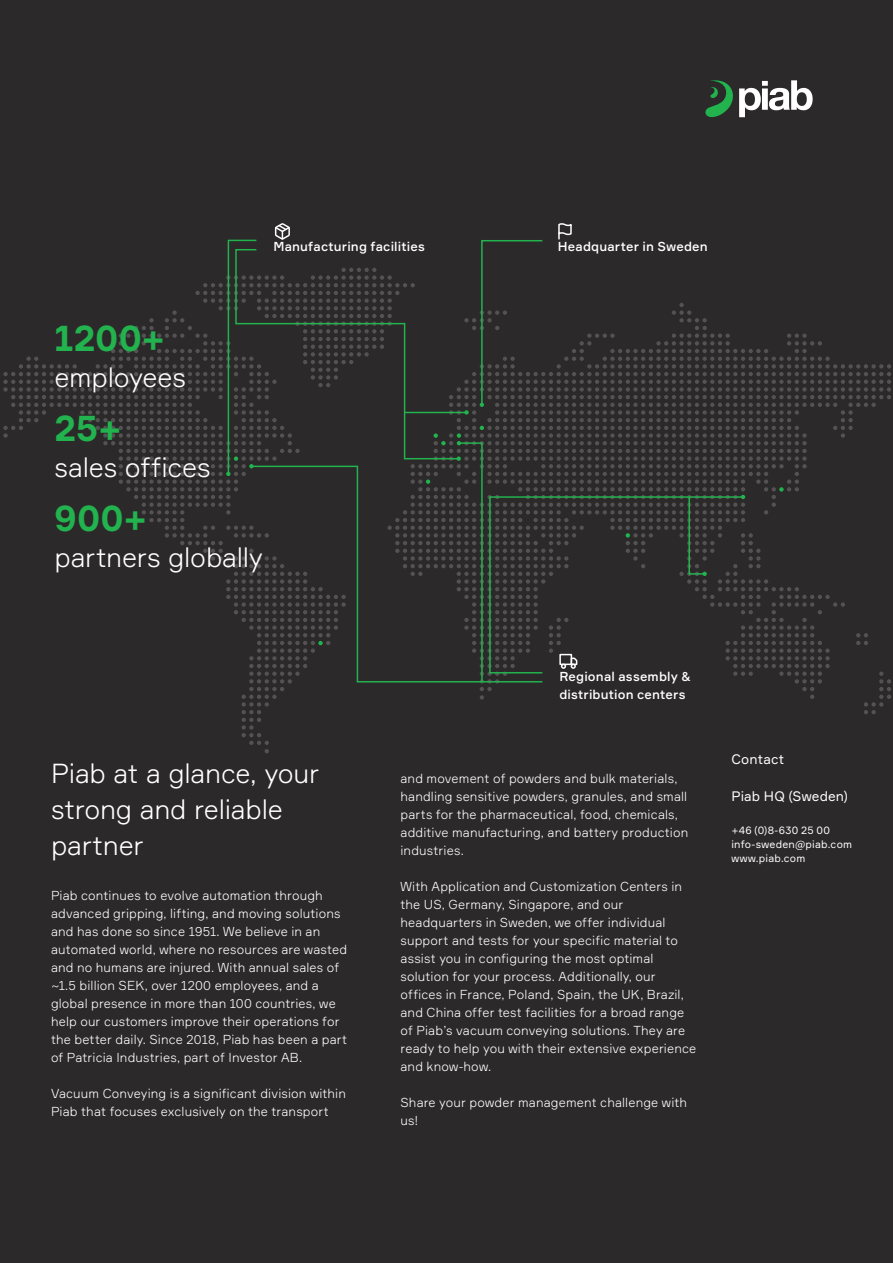
<style>
.page{position:relative;width:893px;height:1263px;background:#2b292a}
.page>*{position:absolute;margin:0;border:0;box-sizing:border-box;transform-origin:0 0}
._24_30_Pre-header_green{font:700 36px "Formular";letter-spacing:.005em;color:#22b24e}
.Body{font:300 27px/36px "Formular";letter-spacing:-.005em;color:#fff}
._24_30_Header{font:300 27px "Formular";letter-spacing:-.005em;color:#fff}
.Body_title{font:13.5px "Formular";letter-spacing:.01em;color:#fff}
.Body-2{font:300 12.75px/18px "Formular";letter-spacing:.01em;color:#fff}
.Body-3{font:500 12.75px "Formular";letter-spacing:.015em;color:#fff}
.Small_body{font:10.5px "Formular";letter-spacing:.02em;color:#fff}
</style>
<div class="page">
<svg style="left:705px;top:80px;width:108px;height:38px"></svg>
<svg style="left:3px;top:223px;width:888px;height:530px"></svg>
<p class="Body-3" style="left:273px;top:239px;width:153px">Manufacturing facilities</p>
<p class="Body-3" style="left:558px;top:239px;width:151px">Headquarter in Sweden</p>
<p class="_24_30_Pre-header_green" style="left:54px;top:316px;width:113px">1200+</p>
<p class="_24_30_Header" style="left:54px;top:361px;width:133px">employees</p>
<p class="_24_30_Pre-header_green" style="left:54px;top:406px;width:69px">25+</p>
<p class="_24_30_Header" style="left:54px;top:451px;width:158px">sales offices</p>
<p class="_24_30_Pre-header_green" style="left:54px;top:496px;width:94px">900+</p>
<p class="_24_30_Header" style="left:54px;top:541px;width:210px">partners globally</p>
<p class="Body" style="left:51px;top:755px;width:270px">Piab at a glance, your strong and reliable partner</p>
<p class="Body-2" style="left:51px;top:886px;width:298px">Piab continues to evolve automation through advanced gripping, lifting, and moving solutions and has done so since 1951. We believe in an automated world, where no resources are wasted and no humans are injured. With annual sales of ~1.5 billion SEK, over 1200 employees, and a global presence in more than 100 countries, we help our customers improve their operations for the better daily. Since 2018, Piab has been a part of Patricia Industries, part of Investor AB.</p>
<p class="Body-2" style="left:51px;top:1084px;width:296px">Vacuum Conveying is a significant division within<br>Piab that focuses exclusively on the transport</p>
<p class="Body-3" style="left:559px;top:668px;width:133px">Regional assembly &amp;</p>
<p class="Body-3" style="left:559px;top:686px;width:128px">distribution centers</p>
<p class="Body-2" style="left:400px;top:769px;width:289px">and movement of powders and bulk materials, handling sensitive powders, granules, and small parts for the pharmaceutical, food, chemicals, additive manufacturing, and battery production industries.</p>
<p class="Body-2" style="left:400px;top:877px;width:297px">With Application and Customization Centers in the US, Germany, Singapore, and our headquarters in Sweden, we offer individual support and tests for your specific material to assist you in configuring the most optimal solution for your process. Additionally, our offices in France, Poland, Spain, the UK, Brazil, and China offer test facilities for a broad range of Piab’s vacuum conveying solutions. They are ready to help you with their extensive experience and know-how.</p>
<p class="Body-2" style="left:400px;top:1093px;width:288px">Share your powder management challenge with us!</p>
<p class="Body_title" style="left:731px;top:751px;width:54px">Contact</p>
<p class="Body_title" style="left:731px;top:788px;width:118px">Piab HQ (Sweden)</p>
<p class="Small_body" style="left:731px;top:823px;width:100px">+46 (0)8-630 25 00</p>
<p class="Small_body" style="left:731px;top:838px;width:122px">info-sweden@piab.com</p>
<p class="Small_body" style="left:731px;top:852px;width:75px">www.piab.com</p>
</div>
